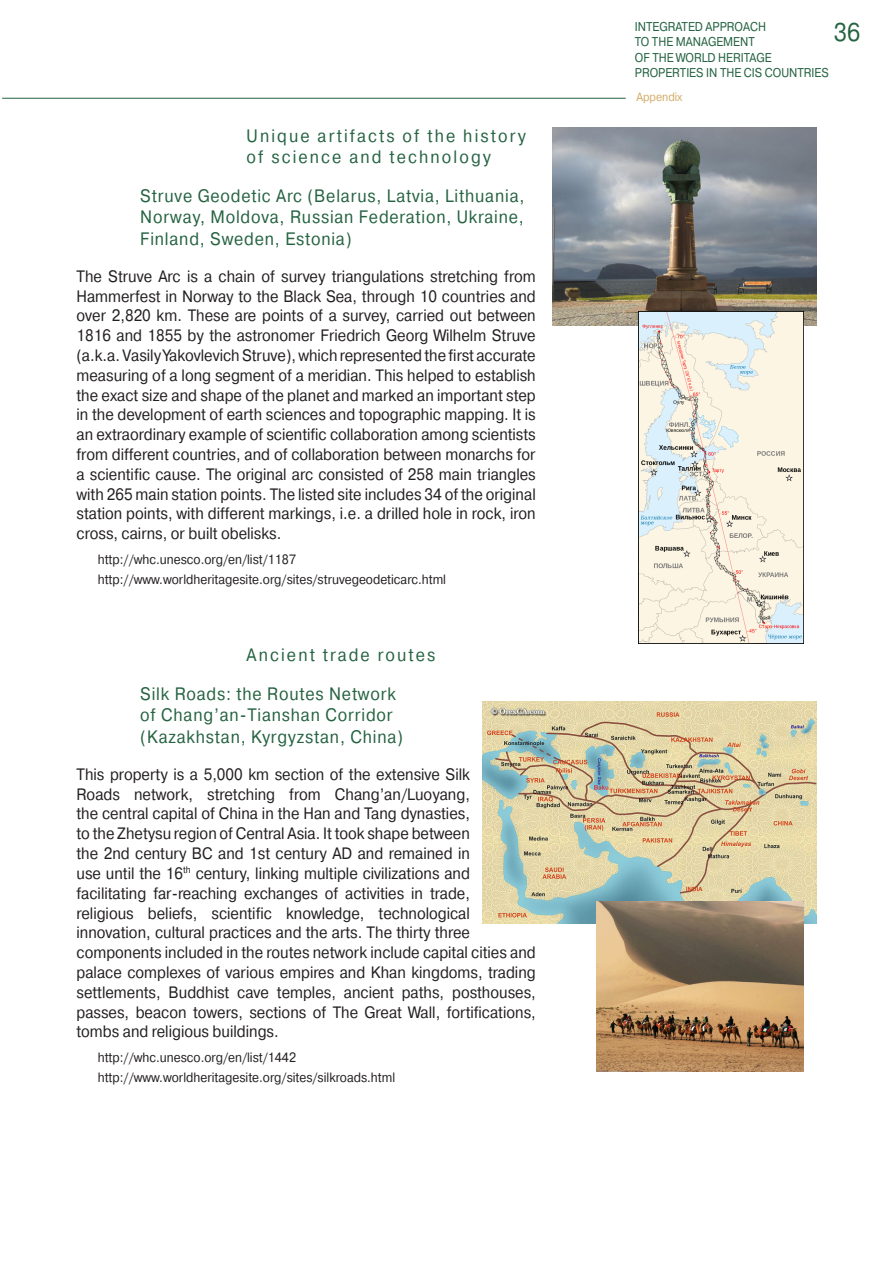
<style>
.page{position:relative;width:893px;height:1263px;background:#fff}
.page>*{position:absolute;margin:0;border:0;box-sizing:border-box;transform-origin:0 0}
.t1{font:25.5px "Pragmatica C";color:#256341;scale:.9 1}
.Chap_03{font:18px/21.6px "Pragmatica C";letter-spacing:.05em;color:#256341;text-align:justify;scale:.9 1}
.Chap_02{font:18px/21.6px "Pragmatica C";letter-spacing:.13em;color:#256341;scale:.9 1}
.t2{font:16.5px/19.8px "Pragmatica C";color:#231f20;text-align:justify;scale:.9 1}
.Ссылки_на_элем{font:13.5px "Pragmatica C";color:#231f20;scale:.9 1}
.t3{font:12.75px/15.3px "Pragmatica C";color:#256341;scale:.88 1}
.t4{font:12px "Pragmatica C";color:#d2ab66;scale:.9 1}
</style>
<div class="page">
<hr style="left:2px;top:98px;width:624px;height:1px;background:#256341">
<img style="left:553px;top:128px;width:263px;height:197px">
<img style="left:483px;top:702px;width:333px;height:222px">
<img style="left:597px;top:901px;width:207px;height:170px">
<img style="left:639px;top:311px;width:165px;height:332px">
<p class="Chap_02" style="left:247px;top:125px;width:312px">Unique artifacts of the history of science and technology</p>
<p class="Chap_03" style="left:140px;top:185px;width:428px">Struve Geodetic Arc (Belarus, Latvia, Lithuania, Norway, Moldova, Russian Federation, Ukraine, Finland, Sweden, Estonia)</p>
<p class="t2" style="left:77px;top:266px;width:512px">The Struve Arc is a chain of survey triangulations stretching from Hammerfest in Norway to the Black Sea, through 10 countries and over 2,820 km. These are points of a survey, carried out between 1816 and 1855 by the astronomer Friedrich Georg Wilhelm Struve (a.k.a. Vasily Yakovlevich Struve), which represented the first accurate measuring of a long segment of a meridian. This helped to establish the exact size and shape of the planet and marked an important step in the development of earth sciences and topographic mapping. It is an extraordinary example of scientific collaboration among scientists from different countries, and of collaboration between monarchs for a scientific cause. The original arc consisted of 258 main triangles with 265 main station points. The listed site includes 34 of the original station points, with different markings, i.e. a drilled hole in rock, iron cross, cairns, or built obelisks.</p>
<p class="Ссылки_на_элем" style="left:98px;top:552px;width:222px">http://whc.unesco.org/en/list/1187</p>
<p class="Ссылки_на_элем" style="left:98px;top:572px;width:388px">http://www.worldheritagesite.org/sites/struvegeodeticarc.html</p>
<p class="Chap_02" style="left:247px;top:644px;width:211px">Ancient trade routes</p>
<p class="Chap_03" style="left:140px;top:683px;width:294px;text-align:left">Silk Roads: the Routes Network of Chang’an-Tianshan Corridor (Kazakhstan, Kyrgyzstan, China)</p>
<p class="t2" style="left:77px;top:764px;width:512px;text-align:left">This property is a 5,000 km section of the extensive Silk<br>Roads network, stretching from Chang’an/Luoyang,<br>the central capital of China in the Han and Tang dynasties,<br>to the Zhetysu region of Central Asia. It took shape between<br>the 2nd century BC and 1st century AD and remained in<br>use until the 16<sup>th</sup> century, linking multiple civilizations and facilitating far-reaching exchanges of activities in trade,<br>religious beliefs, scientific knowledge, technological innovation, cultural practices and the arts. The thirty three components included in the routes network include capital cities and palace complexes of various empires and Khan kingdoms, trading settlements, Buddhist cave temples, ancient paths, posthouses, passes, beacon towers, sections of The Great Wall, fortifications, tombs and religious buildings.</p>
<p class="Ссылки_на_элем" style="left:98px;top:1050px;width:222px">http://whc.unesco.org/en/list/1442</p>
<p class="Ссылки_на_элем" style="left:98px;top:1070px;width:332px">http://www.worldheritagesite.org/sites/silkroads.html</p>
<p class="t3" style="left:635px;top:19px;width:222px">INTEGRATED APPROACH<br>TO THE MANAGEMENT<br>OF THE WORLD HERITAGE<br>PROPERTIES IN THE CIS COUNTRIES</p>
<h1 class="t1" style="left:834px;top:18px;width:31px">36</h1>
<p class="t4" style="left:636px;top:90px;width:53px">Appendix</p>
</div>
